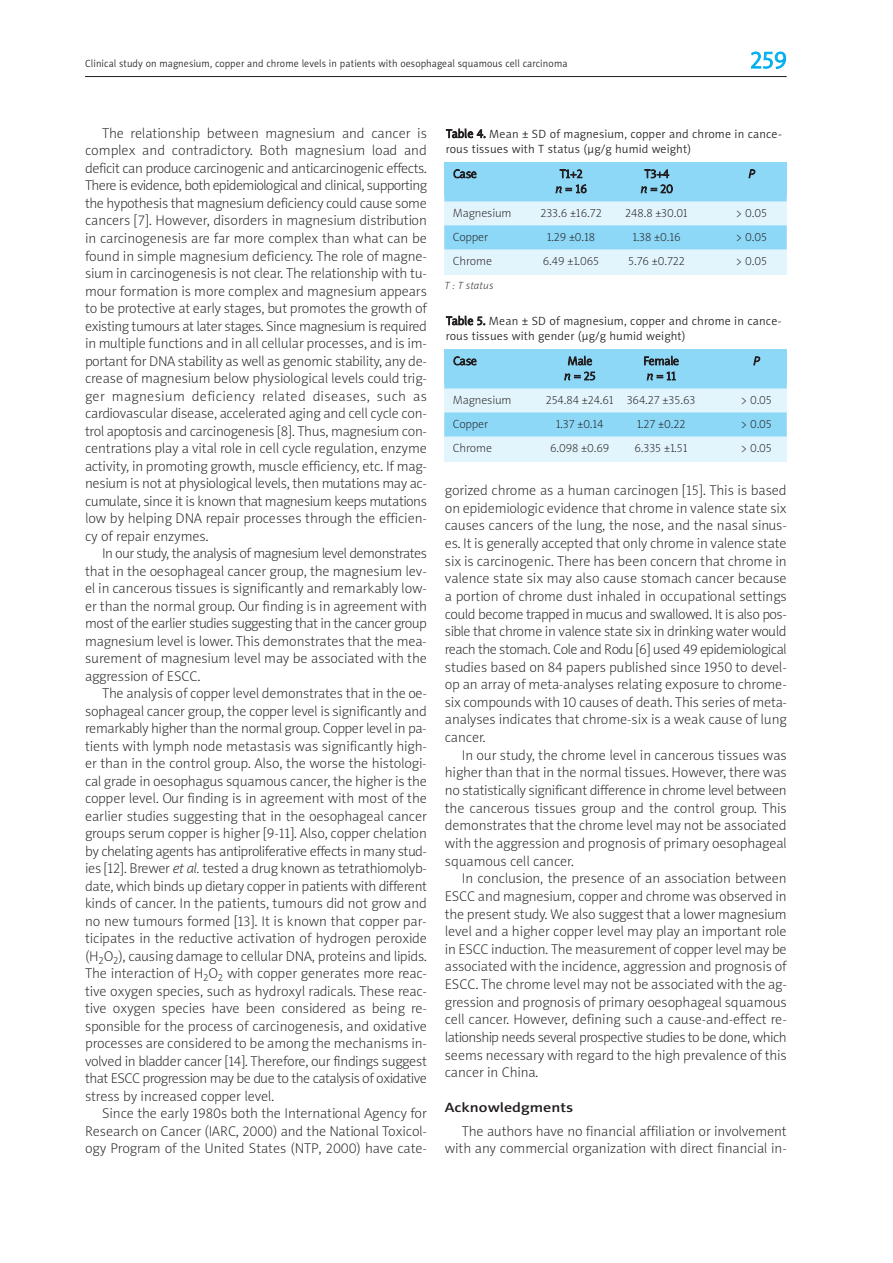
<style>
.page{position:relative;width:893px;height:1263px;background:#fff}
.page>*{position:absolute;margin:0;border:0;box-sizing:border-box;transform-origin:0 0}
.t1{font:24px "Naomi Sans EFNPS Light";color:#00aeef}
.t2{font:14.25px/17.5px "Naomi Sans EFNPS Thin";color:#231f20;text-align:justify}
.t3{font:13.5px "Naomi Sans EFNPS Medium";color:#231f20;scale:1.2 1}
.t4{font:12px "Naomi Sans EFNPS Thin";color:#231f20}
.t5{font:12px/15px "Naomi Sans EFNPS Light";letter-spacing:.015em;color:#231f20}
.t6{font:italic 12px "Naomi Sans EFNPS Thin";color:#231f20}
.t7{font:10.5px "Naomi Sans EFNPS Light";letter-spacing:.015em;color:#231f20;scale:.95 1}
.t8{font:italic 10.5px "Naomi Sans EFNPS Thin";letter-spacing:.015em;color:#231f20}
.s1{font-style:italic}
</style>
<div class="page">
<hr style="left:85px;top:76px;width:702px;height:1px;background:#231f20">
<div style="left:444px;top:363px;width:343px;height:99px;background:#e2f4fc"></div>
<div style="left:444px;top:349px;width:343px;height:24px;background:#8dd7f7"></div>
<div style="left:444px;top:370px;width:343px;height:18px;background:#8dd7f7"></div>
<div style="left:444px;top:412px;width:343px;height:24px;background:#8dd7f7"></div>
<div style="left:444px;top:175px;width:343px;height:100px;background:#e2f4fc"></div>
<div style="left:444px;top:162px;width:343px;height:24px;background:#8dd7f7"></div>
<div style="left:444px;top:183px;width:343px;height:18px;background:#8dd7f7"></div>
<div style="left:444px;top:225px;width:343px;height:24px;background:#8dd7f7"></div>
<p class="t7" style="left:85px;top:60px;width:509px">Clinical study on magnesium, copper and chrome levels in patients with oesophageal squamous cell carcinoma</p>
<h1 class="t1" style="left:750px;top:51px;width:38px">259</h1>
<p class="t2" style="left:85px;top:126px;width:343px;text-indent:17px">The relationship between magnesium and cancer is complex and contradictory. Both magnesium load and deficit can produce carcinogenic and anticarcinogenic effects.<br>There is evidence, both epidemiological and clinical, supporting the hypothesis that magnesium deficiency could cause some cancers [7]. However, disorders in magnesium distribution in carcinogenesis are far more complex than what can be found in simple magnesium deficiency. The role of magne&shy;sium in carcinogenesis is not clear. The relationship with tu&shy;mour formation is more complex and magnesium appears to be protective at early stages, but promotes the growth of existing tumours at later stages. Since magnesium is required in multiple functions and in all cellular processes, and is im&shy;portant for DNA stability as well as genomic stability, any de&shy;crease of magnesium below physiological levels could trig&shy;ger magnesium deficiency related diseases, such as cardiovascular disease, accelerated aging and cell cycle con&shy;trol apoptosis and carcinogenesis [8]. Thus, magnesium con&shy;centrations play a vital role in cell cycle regulation, enzyme activity, in promoting growth, muscle efficiency, etc. If mag&shy;nesium is not at physiological levels, then mutations may ac&shy;cumulate, since it is known that magnesium keeps mutations low by helping DNA repair processes through the efficien&shy;cy of repair enzymes.</p>
<p class="t2" style="left:85px;top:546px;width:343px;text-indent:17px">In our study, the analysis of magnesium level demonstrates that in the oesophageal cancer group, the magnesium lev&shy;el in cancerous tissues is significantly and remarkably low&shy;er than the normal group. Our finding is in agreement with most of the earlier studies suggesting that in the cancer group magnesium level is lower. This demonstrates that the mea&shy;surement of magnesium level may be associated with the aggression of ESCC.</p>
<p class="t2" style="left:85px;top:686px;width:343px;text-indent:17px">The analysis of copper level demonstrates that in the oe&shy;sophageal cancer group, the copper level is significantly and remarkably higher than the normal group. Copper level in pa&shy;tients with lymph node metastasis was significantly high&shy;er than in the control group. Also, the worse the histologi&shy;cal grade in oesophagus squamous cancer, the higher is the copper level. Our finding is in agreement with most of the earlier studies suggesting that in the oesophageal cancer groups serum copper is higher [9-11]. Also, copper chelation by chelating agents has antiproliferative effects in many stud&shy;ies [12]. Brewer <span class="s1">et al.</span> tested a drug known as tetrathiomolyb&shy;date, which binds up dietary copper in patients with different kinds of cancer. In the patients, tumours did not grow and no new tumours formed [13]. It is known that copper par&shy;ticipates in the reductive activation of hydrogen peroxide (H<sub>2</sub>O<sub>2</sub>), causing damage to cellular DNA, proteins and lipids.<br>The interaction of H<sub>2</sub>O<sub>2</sub> with copper generates more reac&shy;tive oxygen species, such as hydroxyl radicals. These reac&shy;tive oxygen species have been considered as being re&shy;sponsible for the process of carcinogenesis, and oxidative processes are considered to be among the mechanisms in&shy;volved in bladder cancer [14]. Therefore, our findings suggest that ESCC progression may be due to the catalysis of oxidative stress by increased copper level.</p>
<p class="t2" style="left:85px;top:1106px;width:343px;text-indent:17px">Since the early 1980s both the International Agency for Research on Cancer (IARC, 2000) and the National Toxicol&shy;ogy Program of the United States (NTP, 2000) have cate-</p>
<p class="t5" style="left:446px;top:127px;width:337px">Table 4. Mean ± SD of magnesium, copper and chrome in cance&shy;rous tissues with T status (µg/g humid weight)</p>
<p class="t4" style="left:453px;top:169px;width:25px">Case</p>
<p class="t4" style="left:560px;top:169px;width:24px">T1+2</p>
<p class="t4" style="left:644px;top:169px;width:26px">T3+4</p>
<p class="t6" style="left:748px;top:169px;width:8px">P</p>
<p class="t4" style="left:556px;top:184px;width:33px"><span class="s1">n</span> = 16</p>
<p class="t4" style="left:641px;top:184px;width:34px"><span class="s1">n</span> = 20</p>
<p class="t4" style="left:453px;top:208px;width:60px">Magnesium</p>
<p class="t4" style="left:540px;top:208px;width:63px">233.6 ±16.72</p>
<p class="t4" style="left:625px;top:208px;width:64px">248.8 ±30.01</p>
<p class="t4" style="left:736px;top:208px;width:33px">&gt; 0.05</p>
<p class="t4" style="left:453px;top:232px;width:37px">Copper</p>
<p class="t4" style="left:547px;top:232px;width:50px">1.29 ±0.18</p>
<p class="t4" style="left:632px;top:232px;width:50px">1.38 ±0.16</p>
<p class="t4" style="left:736px;top:232px;width:33px">&gt; 0.05</p>
<p class="t4" style="left:453px;top:256px;width:41px">Chrome</p>
<p class="t4" style="left:543px;top:256px;width:58px">6.49 ±1.065</p>
<p class="t4" style="left:628px;top:256px;width:58px">5.76 ±0.722</p>
<p class="t4" style="left:736px;top:256px;width:33px">&gt; 0.05</p>
<p class="t8" style="left:444px;top:281px;width:50px">T : T status</p>
<p class="t5" style="left:446px;top:314px;width:337px">Table 5. Mean ± SD of magnesium, copper and chrome in cance&shy;rous tissues with gender (µg/g humid weight)</p>
<p class="t4" style="left:453px;top:356px;width:25px">Case</p>
<p class="t4" style="left:568px;top:356px;width:26px">Male</p>
<p class="t4" style="left:643px;top:356px;width:37px">Female</p>
<p class="t6" style="left:753px;top:356px;width:8px">P</p>
<p class="t4" style="left:564px;top:371px;width:33px"><span class="s1">n</span> = 25</p>
<p class="t4" style="left:647px;top:371px;width:31px"><span class="s1">n</span> = 11</p>
<p class="t4" style="left:453px;top:395px;width:60px">Magnesium</p>
<p class="t4" style="left:546px;top:395px;width:151px">254.84 ±24.61 364.27 ±35.63</p>
<p class="t4" style="left:740px;top:395px;width:33px">&gt; 0.05</p>
<p class="t4" style="left:453px;top:419px;width:37px">Copper</p>
<p class="t4" style="left:556px;top:419px;width:49px">1.37 ±0.14</p>
<p class="t4" style="left:637px;top:419px;width:50px">1.27 ±0.22</p>
<p class="t4" style="left:740px;top:419px;width:33px">&gt; 0.05</p>
<p class="t4" style="left:453px;top:443px;width:41px">Chrome</p>
<p class="t4" style="left:550px;top:443px;width:61px">6.098 ±0.69</p>
<p class="t4" style="left:634px;top:443px;width:55px">6.335 ±1.51</p>
<p class="t4" style="left:740px;top:443px;width:33px">&gt; 0.05</p>
<p class="t2" style="left:445px;top:483px;width:343px">gorized chrome as a human carcinogen [15]. This is based on epidemiologic evidence that chrome in valence state six causes cancers of the lung, the nose, and the nasal sinus&shy;es. It is generally accepted that only chrome in valence state six is carcinogenic. There has been concern that chrome in valence state six may also cause stomach cancer because a portion of chrome dust inhaled in occupational settings could become trapped in mucus and swallowed. It is also pos&shy;sible that chrome in valence state six in drinking water would reach the stomach. Cole and Rodu [6] used 49 epidemiological studies based on 84 papers published since 1950 to devel&shy;op an array of meta-analyses relating exposure to chrome&shy;six compounds with 10 causes of death. This series of meta&shy;analyses indicates that chrome-six is a weak cause of lung cancer.</p>
<p class="t2" style="left:445px;top:747px;width:343px;text-indent:17px">In our study, the chrome level in cancerous tissues was higher than that in the normal tissues. However, there was no statistically significant difference in chrome level between the cancerous tissues group and the control group. This demonstrates that the chrome level may not be associated with the aggression and prognosis of primary oesophageal squamous cell cancer.</p>
<p class="t2" style="left:445px;top:871px;width:343px;text-indent:17px">In conclusion, the presence of an association between ESCC and magnesium, copper and chrome was observed in the present study. We also suggest that a lower magnesium level and a higher copper level may play an important role in ESCC induction. The measurement of copper level may be associated with the incidence, aggression and prognosis of ESCC. The chrome level may not be associated with the ag&shy;gression and prognosis of primary oesophageal squamous cell cancer. However, defining such a cause-and-effect re&shy;lationship needs several prospective studies to be done, which seems necessary with regard to the high prevalence of this cancer in China.</p>
<p class="t3" style="left:445px;top:1102px;width:109px">Acknowledgments</p>
<p class="t2" style="left:445px;top:1123px;width:343px;text-align:right">The authors have no financial affiliation or involvement with any commercial organization with direct financial in-</p>
</div>
